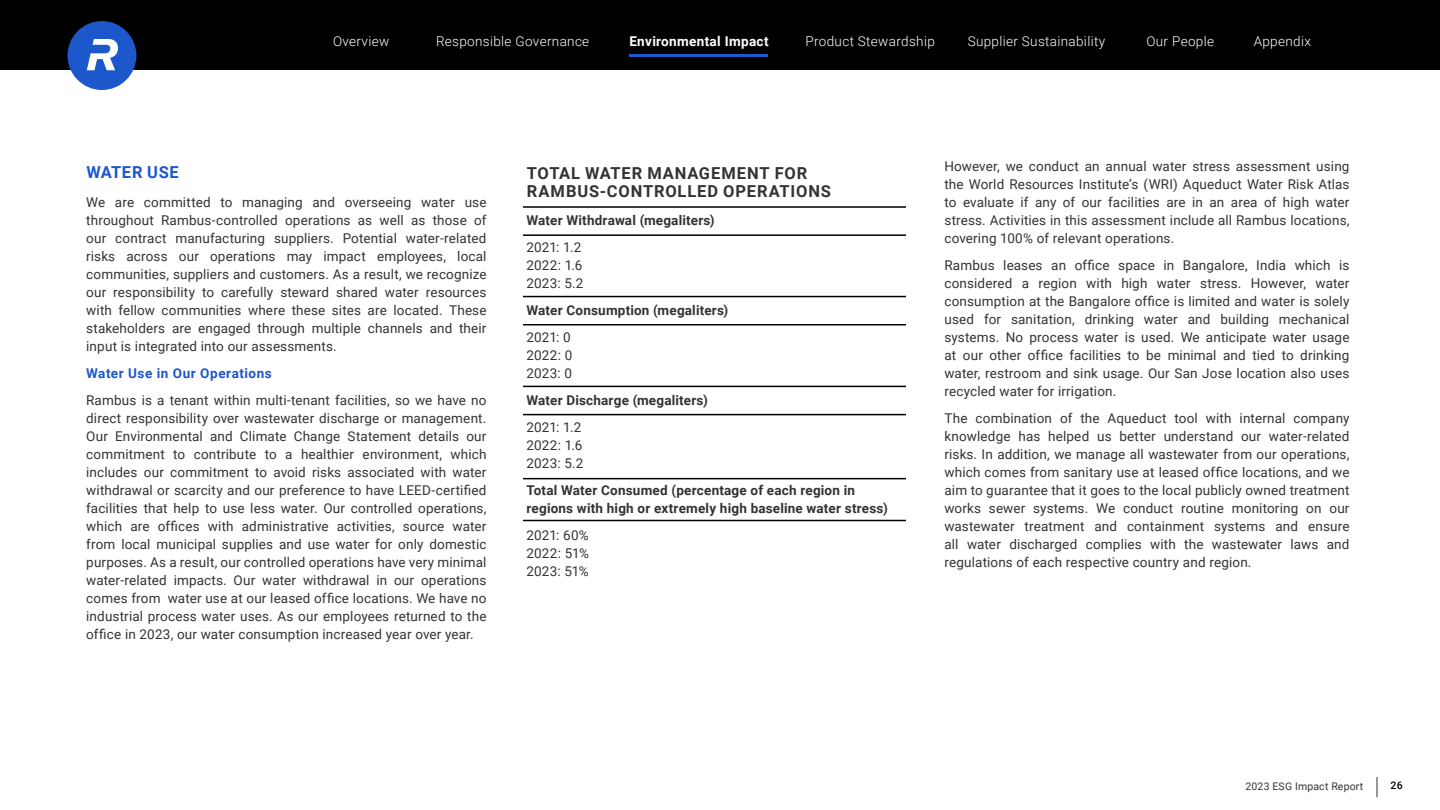
<style>
.page{position:relative;width:1440px;height:810px;background:#fff}
.page>*{position:absolute;margin:0;border:0;box-sizing:border-box;transform-origin:0 0}
.BODY{font:700 16.5px/18px "Roboto";letter-spacing:.05em;color:#333}
.t1{font:700 16.5px "Roboto";letter-spacing:.035em;color:#1d57cc}
.BODY-2{font:13.5px/18px "Roboto";letter-spacing:.01em;color:#333;text-align:justify}
.BODY-3{font:700 13.5px/18px "Roboto";letter-spacing:.015em;color:#333}
.t2{font:300 13.5px "Roboto";letter-spacing:.025em;color:#fff}
.BODY-4{font:700 13.5px "Roboto";letter-spacing:.04em;color:#1d57cc}
.t3{font:700 13.5px "Roboto";letter-spacing:.025em;color:#fff}
.t4{font:10.5px "Roboto";letter-spacing:.015em;color:#333}
.t5{font:500 10.5px "Roboto";color:#000}
</style>
<div class="page">
<div style="left:0;top:0;width:1440px;height:70px;background:#000"></div>
<svg style="left:68px;top:21px;width:68px;height:69px"></svg>
<hr style="left:630px;top:54px;width:138px;height:2px;background:#1d57cc">
<svg style="left:1377px;top:777px;width:1px;height:20px"></svg>
<hr style="left:523px;top:234px;width:383px;height:2px;background:#000">
<hr style="left:523px;top:206px;width:383px;height:2px;background:#000">
<hr style="left:523px;top:324px;width:383px;height:2px;background:#000">
<hr style="left:523px;top:296px;width:383px;height:1px;background:#000">
<hr style="left:523px;top:414px;width:383px;height:1px;background:#000">
<hr style="left:523px;top:386px;width:383px;height:1px;background:#000">
<hr style="left:523px;top:520px;width:383px;height:1px;background:#000">
<hr style="left:523px;top:478px;width:383px;height:1px;background:#000">
<p class="t2" style="left:333px;top:32px;width:58px">Overview</p>
<p class="t2" style="left:436px;top:32px;width:155px">Responsible Governance</p>
<p class="t3" style="left:629px;top:32px;width:141px">Environmental Impact</p>
<p class="t2" style="left:806px;top:32px;width:131px">Product Stewardship</p>
<p class="t2" style="left:968px;top:32px;width:139px">Supplier Sustainability</p>
<p class="t2" style="left:1146px;top:32px;width:69px">Our People</p>
<p class="t2" style="left:1254px;top:32px;width:59px">Appendix</p>
<h2 class="t1" style="left:87px;top:161px;width:94px">WATER USE</h2>
<p class="BODY-2" style="left:86px;top:193px;width:402px">We are committed to managing and overseeing water use throughout Rambus-controlled operations as well as those of our contract manufacturing suppliers. Potential water-related risks across our operations may impact employees, local communities, suppliers and customers. As a result, we recognize our responsibility to carefully steward shared water resources with fellow communities where these sites are located. These stakeholders are engaged through multiple channels and their input is integrated into our assessments.</p>
<p class="BODY-4" style="left:86px;top:364px;width:187px">Water Use in Our Operations</p>
<p class="BODY-2" style="left:86px;top:391px;width:402px">Rambus is a tenant within multi-tenant facilities, so we have no direct responsibility over wastewater discharge or management.<br>Our Environmental and Climate Change Statement details our commitment to contribute to a healthier environment, which includes our commitment to avoid risks associated with water withdrawal or scarcity and our preference to have LEED-certified facilities that help to use less water. Our controlled operations, which are offices with administrative activities, source water from local municipal supplies and use water for only domestic purposes. As a result, our controlled operations have very minimal water-related impacts. Our water withdrawal in our operations comes from water use at our leased office locations. We have no industrial process water uses. As our employees returned to the office in 2023, our water consumption increased year over year.</p>
<p class="BODY" style="left:527px;top:164px;width:306px">TOTAL WATER MANAGEMENT FOR<br>RAMBUS-CONTROLLED OPERATIONS</p>
<p class="BODY-3" style="left:527px;top:211px;width:190px">Water Withdrawal (megaliters)</p>
<p class="BODY-2" style="left:527px;top:238px;width:58px;text-align:left">2021: 1.2<br>2022: 1.6<br>2023: 5.2</p>
<p class="BODY-3" style="left:527px;top:301px;width:203px">Water Consumption (megaliters)</p>
<p class="BODY-2" style="left:527px;top:328px;width:47px">2021: 0<br>2022: 0<br>2023: 0</p>
<p class="BODY-3" style="left:527px;top:391px;width:183px">Water Discharge (megaliters)</p>
<p class="BODY-2" style="left:527px;top:418px;width:58px;text-align:left">2021: 1.2<br>2022: 1.6<br>2023: 5.2</p>
<p class="BODY-3" style="left:527px;top:481px;width:363px">Total Water Consumed (percentage of each region in regions with high or extremely high baseline water stress)</p>
<p class="BODY-2" style="left:526px;top:526px;width:64px">2021: 60% 2022: 51% 2023: 51%</p>
<p class="BODY-2" style="left:944px;top:157px;width:407px">However, we conduct an annual water stress assessment using the World Resources Institute’s (WRI) Aqueduct Water Risk Atlas to evaluate if any of our facilities are in an area of high water stress. Activities in this assessment include all Rambus locations, covering 100% of relevant operations.</p>
<p class="BODY-2" style="left:944px;top:256px;width:407px">Rambus leases an office space in Bangalore, India which is considered a region with high water stress. However, water consumption at the Bangalore office is limited and water is solely used for sanitation, drinking water and building mechanical systems. No process water is used. We anticipate water usage at our other office facilities to be minimal and tied to drinking water, restroom and sink usage. Our San Jose location also uses recycled water for irrigation.</p>
<p class="BODY-2" style="left:944px;top:409px;width:407px">The combination of the Aqueduct tool with internal company knowledge has helped us better understand our water-related risks. In addition, we manage all wastewater from our operations, which comes from sanitary use at leased office locations, and we aim to guarantee that it goes to the local publicly owned treatment works sewer systems. We conduct routine monitoring on our wastewater treatment and containment systems and ensure all water discharged complies with the wastewater laws and regulations of each respective country and region.</p>
<p class="t4" style="left:1246px;top:778px;width:119px">2023 ESG Impact Report</p>
<p class="t5" style="left:1390px;top:778px;width:14px">26</p>
</div>
